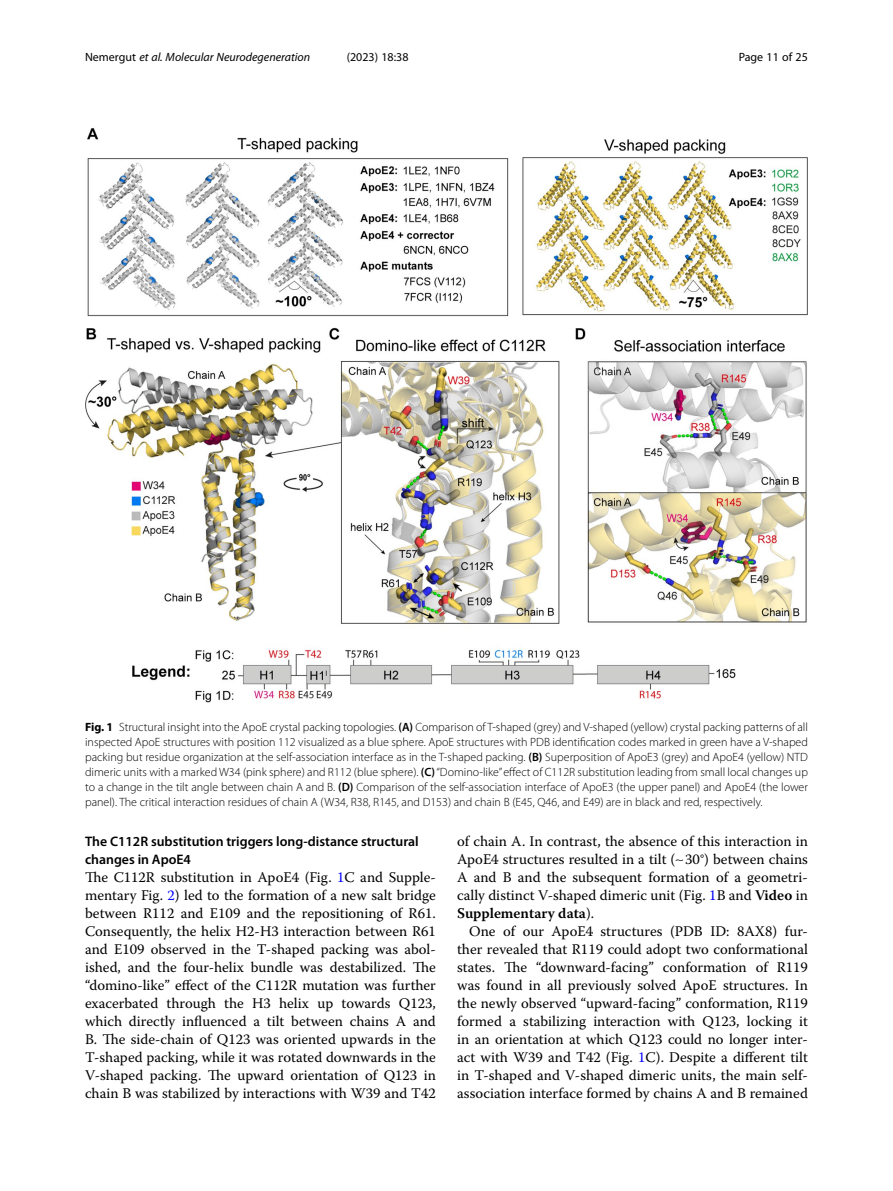
<style>
.page{position:relative;width:893px;height:1191px;background:#fff}
.page>*{position:absolute;margin:0;border:0;box-sizing:border-box;transform-origin:0 0}
.Body_Text{font:14.7px/18px "Warnock Pro";color:#000;text-align:justify}
.Body_Text_Indent{font:14.7px/18px "Warnock Pro";color:#000;text-align:justify}
.Head_2{font:600 13.8px/18px "Myriad Pro";color:#000}
.Figure_Caption{font:300 12px/15px "Myriad Pro";color:#000;text-align:justify}
.t1{font:italic 12px "Myriad Pro";color:#000}
.t2{font:12px "Myriad Pro";color:#000}
.s1{font-style:normal}
.s2{font-weight:700}
.s3{font-weight:600}
.s4{color:#00f}
</style>
<div class="page">
<img style="left:85px;top:128px;width:723px;height:575px">
<p class="t1" style="left:85px;top:50px;width:227px"><span class="s1">Nemergut</span> et al. Molecular Neurodegeneration</p>
<p class="t2" style="left:347px;top:50px;width:63px">(2023) 18:38</p>
<p class="t2" style="left:739px;top:50px;width:71px">Page 11 of 25</p>
<p class="Figure_Caption" style="left:85px;top:719px;width:724px"><span class="s2">Fig. 1</span> Structural insight into the ApoE crystal packing topologies. <span class="s3">(A)</span> Comparison of T-shaped (grey) and V-shaped (yellow) crystal packing patterns of all inspected ApoE structures with position 112 visualized as a blue sphere. ApoE structures with PDB identification codes marked in green have a V-shaped packing but residue organization at the self-association interface as in the T-shaped packing. <span class="s3">(B)</span> Superposition of ApoE3 (grey) and ApoE4 (yellow) NTD dimeric units with a marked W34 (pink sphere) and R112 (blue sphere). <span class="s3">(C)</span> “Domino-like” effect of C112R substitution leading from small local changes up to a change in the tilt angle between chain A and B. <span class="s3">(D)</span> Comparison of the self-association interface of ApoE3 (the upper panel) and ApoE4 (the lower panel). The critical interaction residues of chain A (W34, R38, R145, and D153) and chain B (E45, Q46, and E49) are in black and red, respectively.</p>
<p class="Head_2" style="left:85px;top:832px;width:335px">The C112R substitution triggers long-distance structural changes in ApoE4</p>
<p class="Body_Text" style="left:85px;top:868px;width:352px">The C112R substitution in ApoE4 (Fig. <span class="s4">1</span>C and Supple&shy;mentary Fig. <span class="s4">2</span>) led to the formation of a new salt bridge between R112 and E109 and the repositioning of R61.<br>Consequently, the helix H2-H3 interaction between R61 and E109 observed in the T-shaped packing was abol&shy;ished, and the four-helix bundle was destabilized. The “domino-like” effect of the C112R mutation was further exacerbated through the H3 helix up towards Q123, which directly influenced a tilt between chains A and B. The side-chain of Q123 was oriented upwards in the T-shaped packing, while it was rotated downwards in the V-shaped packing. The upward orientation of Q123 in chain B was stabilized by interactions with W39 and T42</p>
<p class="Body_Text" style="left:457px;top:832px;width:352px">of chain A. In contrast, the absence of this interaction in ApoE4 structures resulted in a tilt ( 30°) between chains A and B and the subsequent formation of a geometri&shy;cally distinct V-shaped dimeric unit (Fig. <span class="s4">1</span>B and <span class="s3">Video</span> in <span class="s3">Supplementary data</span>).</p>
<p class="Body_Text_Indent" style="left:457px;top:922px;width:352px;text-indent:12px">One of our ApoE4 structures (PDB ID: 8AX8) fur&shy;ther revealed that R119 could adopt two conformational states. The “downward-facing” conformation of R119 was found in all previously solved ApoE structures. In the newly observed “upward-facing” conformation, R119 formed a stabilizing interaction with Q123, locking it in an orientation at which Q123 could no longer inter&shy;act with W39 and T42 (Fig. <span class="s4">1</span>C). Despite a different tilt in T-shaped and V-shaped dimeric units, the main self&shy;association interface formed by chains A and B remained</p>
</div>
